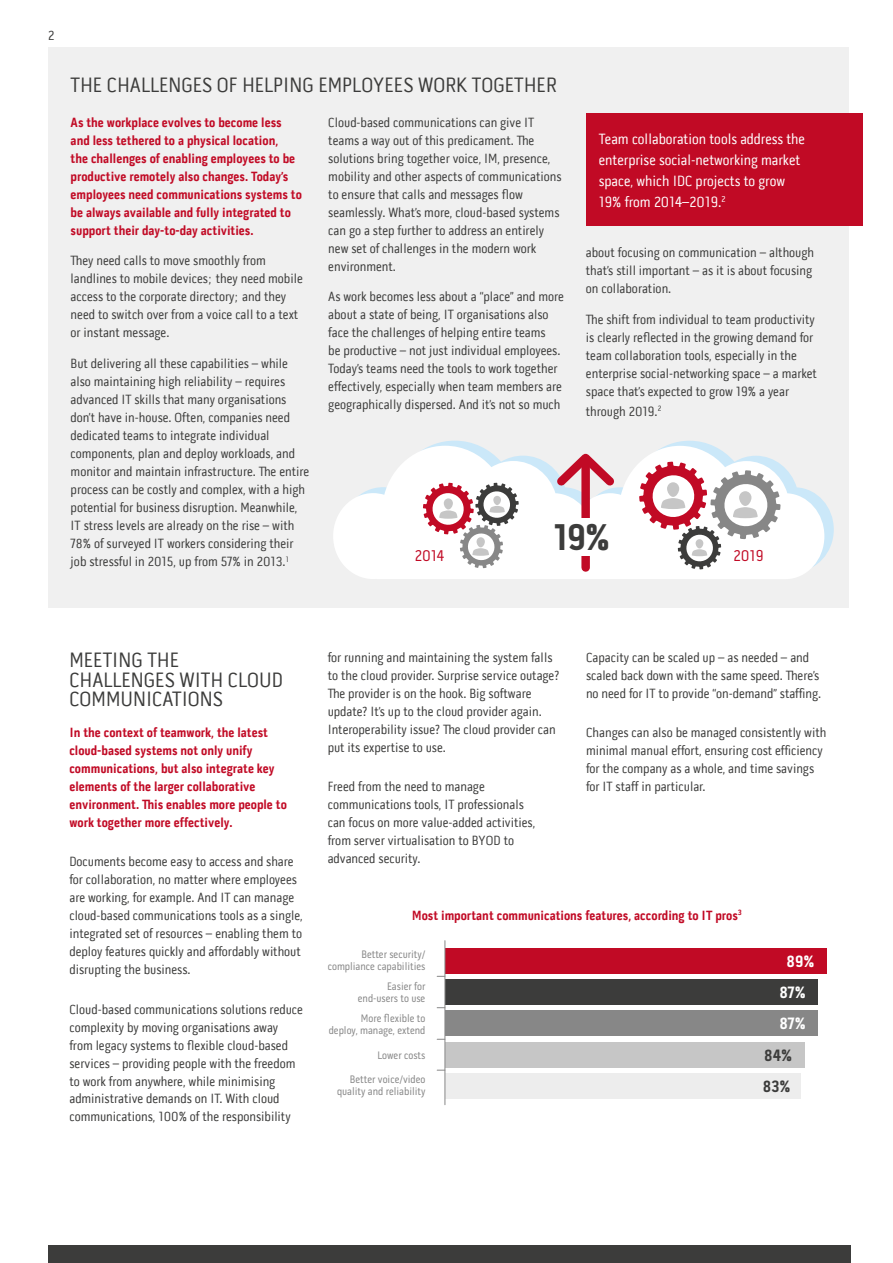
<style>
.page{position:relative;width:893px;height:1263px;background:#fff}
.page>*{position:absolute;margin:0;border:0;box-sizing:border-box;transform-origin:0 0}
.t1{font:700 37.95px "Pill Gothic 300 mg";color:#3c3c3b}
.t2{font:21px/19.5px "Pill Gothic 300 mg";color:#3c3c3b}
.t3{font:700 16.8px/31px "Pill Gothic 300 mg";color:#fff;text-align:center}
.t4{font:700 16.8px/31.3px "Pill Gothic 300 mg";color:#3c3c3b}
.t5{font:15.9px "Pill Gothic 300 mg";color:#c10a25}
.t6{font:15px/21px "Pill Gothic 300 mg";color:#fff}
.t7{font:13.5px/18px "Pill Gothic 300 mg";color:#3c3c3b}
.t8{font:700 13.5px/18px "Pill Gothic 300 mg";color:#c10a25}
.t9{font:700 13.35px "Pill Gothic 300 mg";color:#c10a25}
.t10{font:11.1px/12.1px "Pill Gothic 300 mg";color:#878787;text-align:right}
</style>
<div class="page">
<div style="left:48px;top:1246px;width:802px;height:17px;background:#3c3c3b"></div>
<div style="left:48px;top:47px;width:801px;height:560px;background:#f0f0f0"></div>
<div style="left:586px;top:114px;width:276px;height:112px;background:#c10a25"></div>
<svg style="left:333px;top:509px;width:473px;height:70px;fill:#fff"></svg>
<svg style="left:343px;top:441px;width:491px;height:131px"></svg>
<div style="left:569px;top:518px;width:32px;height:38px;background:#fff"></div>
<div style="left:445px;top:1073px;width:356px;height:26px;background:#ededed"></div>
<div style="left:445px;top:1042px;width:360px;height:25px;background:#c6c6c6"></div>
<div style="left:445px;top:979px;width:373px;height:25px;background:#3c3c3b"></div>
<div style="left:445px;top:948px;width:381px;height:25px;background:#c10a25"></div>
<hr style="left:445px;top:941px;width:1px;height:164px;background:#878787">
<div style="left:445px;top:1011px;width:373px;height:25px;background:#878787"></div>
<p class="t7" style="left:48px;top:26px;width:8px">2</p>
<h2 class="t2" style="left:71px;top:75px;width:488px">THE CHALLENGES OF HELPING EMPLOYEES WORK TOGETHER</h2>
<p class="t8" style="left:71px;top:113px;width:233px">As the workplace evolves to become less and less tethered to a physical location,<br>the challenges of enabling employees to be productive remotely also changes. Today’s employees need communications systems to be always available and fully integrated to support their day-to-day activities.</p>
<p class="t7" style="left:71px;top:252px;width:234px">They need calls to move smoothly from landlines to mobile devices; they need mobile access to the corporate directory; and they need to switch over from a voice call to a text or instant message.</p>
<p class="t7" style="left:71px;top:354px;width:240px">But delivering all these capabilities – while also maintaining high reliability – requires advanced IT skills that many organisations don’t have in-house. Often, companies need dedicated teams to integrate individual components, plan and deploy workloads, and monitor and maintain infrastructure. The entire process can be costly and complex, with a high potential for business disruption. Meanwhile, IT stress levels are already on the rise – with 78% of surveyed IT workers considering their job stressful in 2015, up from 57% in 2013.<sup>1</sup></p>
<p class="t7" style="left:328px;top:113px;width:235px">Cloud-based communications can give IT teams a way out of this predicament. The solutions bring together voice, IM, presence, mobility and other aspects of communications to ensure that calls and messages flow seamlessly. What’s more, cloud-based systems can go a step further to address an entirely new set of challenges in the modern work environment.</p>
<p class="t7" style="left:328px;top:288px;width:237px">As work becomes less about a “place” and more about a state of being, IT organisations also face the challenges of helping entire teams<br>be productive – not just individual employees.<br>Today’s teams need the tools to work together effectively, especially when team members are geographically dispersed. And it’s not so much</p>
<p class="t6" style="left:599px;top:129px;width:208px">Team collaboration tools address the enterprise social-networking market space, which IDC projects to grow<br>19% from 2014–2019.<sup>2</sup></p>
<p class="t7" style="left:586px;top:244px;width:230px">about focusing on communication – although that’s still important – as it is about focusing on collaboration.</p>
<p class="t7" style="left:586px;top:311px;width:233px">The shift from individual to team productivity is clearly reflected in the growing demand for team collaboration tools, especially in the enterprise social-networking space – a market space that’s expected to grow 19% a year</p>
<p class="t7" style="left:586px;top:402px;width:77px">through 2019.<sup>2</sup></p>
<p class="t5" style="left:415px;top:546px;width:31px">2014</p>
<h1 class="t1" style="left:553px;top:514px;width:59px">19%</h1>
<p class="t5" style="left:733px;top:546px;width:32px">2019</p>
<h2 class="t2" style="left:69px;top:650px;width:215px">MEETING THE<br>CHALLENGES WITH CLOUD<br>COMMUNICATIONS</h2>
<p class="t8" style="left:69px;top:723px;width:219px">In the context of teamwork, the latest cloud-based systems not only unify communications, but also integrate key elements of the larger collaborative environment. This enables more people to work together more effectively.</p>
<p class="t7" style="left:69px;top:853px;width:235px">Documents become easy to access and share for collaboration, no matter where employees are working, for example. And IT can manage cloud-based communications tools as a single, integrated set of resources – enabling them to deploy features quickly and affordably without disrupting the business.</p>
<p class="t7" style="left:69px;top:1000px;width:235px">Cloud-based communications solutions reduce complexity by moving organisations away from legacy systems to flexible cloud-based services – providing people with the freedom to work from anywhere, while minimising administrative demands on IT. With cloud communications, 100% of the responsibility</p>
<p class="t7" style="left:328px;top:648px;width:233px">for running and maintaining the system falls to the cloud provider. Surprise service outage?<br>The provider is on the hook. Big software update? It’s up to the cloud provider again.<br>Interoperability issue? The cloud provider can put its expertise to use.</p>
<p class="t7" style="left:328px;top:777px;width:209px">Freed from the need to manage communications tools, IT professionals can focus on more value-added activities, from server virtualisation to BYOD to advanced security.</p>
<p class="t7" style="left:586px;top:648px;width:237px">Capacity can be scaled up – as needed – and scaled back down with the same speed. There’s no need for IT to provide “on-demand” staffing.</p>
<p class="t7" style="left:586px;top:723px;width:242px">Changes can also be managed consistently with minimal manual effort, ensuring cost efficiency for the company as a whole, and time savings for IT staff in particular.</p>
<p class="t9" style="left:373px;top:901px;width:326px">Most important communications features, according to IT pros <sup>5</sup></p>
<p class="t8" style="left:412px;top:906px;width:331px">Most important communications features, according to IT pros<sup>3</sup></p>
<p class="t10" style="left:328px;top:948px;width:99px">Better security/ compliance capabilities</p>
<p class="t10" style="left:358px;top:980px;width:69px">Easier for end-users to use</p>
<p class="t10" style="left:329px;top:1012px;width:98px">More flexible to<br>deploy, manage, extend</p>
<p class="t10" style="left:350px;top:1043px;width:77px;line-height:24.3px">Lower costs<br>Better voice/video</p>
<p class="t10" style="left:337px;top:1085px;width:90px">quality and reliability</p>
<p class="t3" style="left:779px;top:946px;width:37px">89%<br>87%<br>87%</p>
<p class="t4" style="left:763px;top:1039px;width:31px">84%<br>83%</p>
</div>
